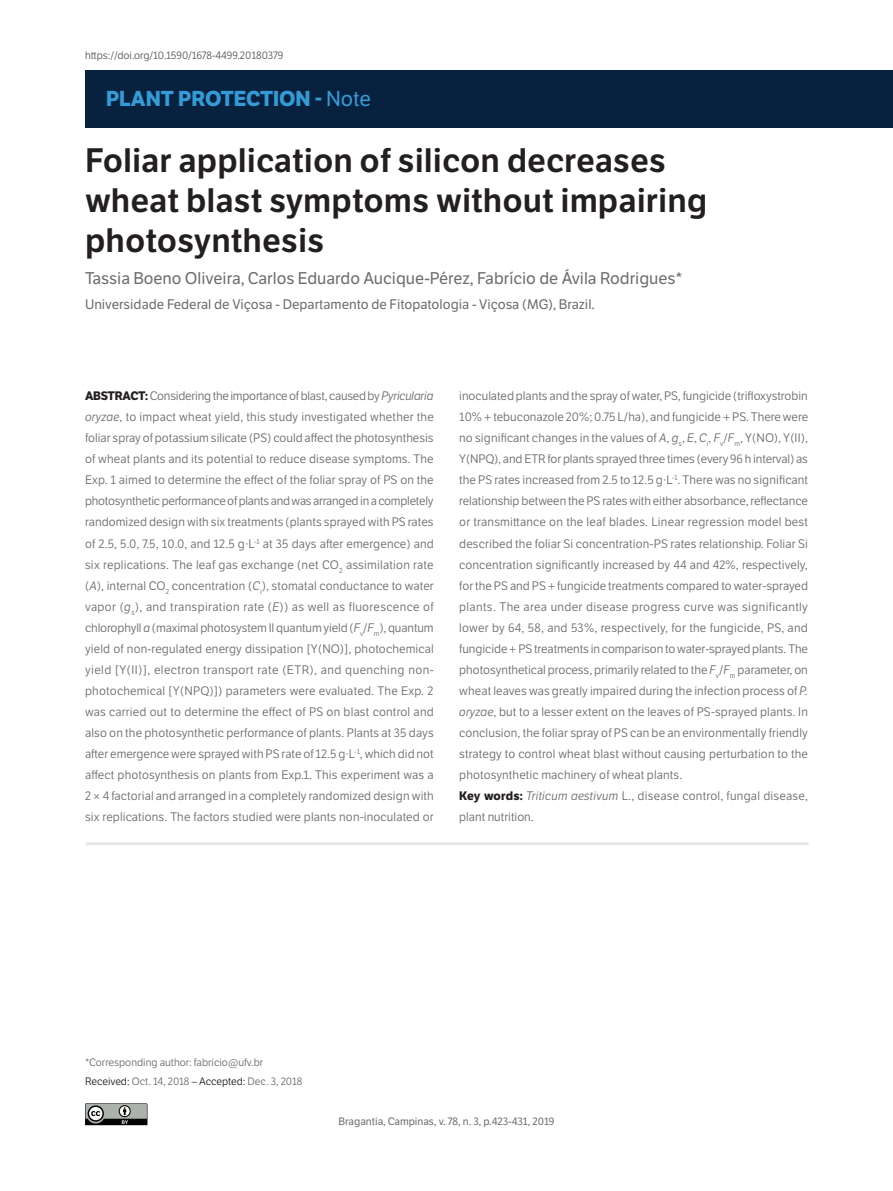
<style>
.page{position:relative;width:893px;height:1191px;background:#fff}
.page>*{position:absolute;margin:0;border:0;box-sizing:border-box;transform-origin:0 0}
.t1{font:600 33px/39.6px "LFT Etica";color:#231f20}
.t2{font:700 21px "LFT Etica";color:#359bd6}
.t3{font:16.5px "LFT Etica";color:#6c6d70}
.t4{font:13.5px "LFT Etica";color:#6c6d70}
.t5{font:12px/21px "LFT Etica";letter-spacing:.01em;color:#6c6d70;text-align:justify}
.t6{font:10.5px/18.9px "LFT Etica";color:#6c6d70}
.t7{font:10.5px "LFT Etica";color:#6c6d70}
.t8{font:10.5px "LFT Etica";color:#57585a}
.s1{font-weight:400}
.s2{font-weight:700;color:#231f20}
.s3{font-style:italic}
.s4{color:#231f20}
</style>
<div class="page">
<div style="left:85px;top:70px;width:808px;height:57px;background:#08213f"></div>
<hr style="left:86px;top:842px;width:723px;height:3px;background:#e6e7e9">
<svg style="left:85px;top:1103px;width:63px;height:23px"></svg>
<p class="t8" style="left:85px;top:50px;width:200px">https://doi.org/10.1590/1678-4499.20180379</p>
<h2 class="t2" style="left:106px;top:86px;width:266px">PLANT PROTECTION - <span class="s1">Note</span></h2>
<h1 class="t1" style="left:85px;top:141px;width:624px">Foliar application of silicon decreases wheat blast symptoms without impairing photosynthesis</h1>
<h3 class="t3" style="left:85px;top:268px;width:599px">Tassia Boeno Oliveira, Carlos Eduardo Aucique-Pérez, Fabrício de Ávila Rodrigues*</h3>
<p class="t4" style="left:85px;top:296px;width:511px">Universidade Federal de Viçosa - Departamento de Fitopatologia - Viçosa (MG), Brazil.</p>
<p class="t5" style="left:85px;top:386px;width:350px"><span class="s2">ABSTRACT:</span> Considering the importance of blast, caused by <span class="s3">Pyricularia oryzae</span>, to impact wheat yield, this study investigated whether the foliar spray of potassium silicate (PS) could affect the photosynthesis of wheat plants and its potential to reduce disease symptoms. The Exp. 1 aimed to determine the effect of the foliar spray of PS on the photosynthetic performance of plants and was arranged in a completely randomized design with six treatments (plants sprayed with PS rates of 2.5, 5.0, 7.5, 10.0, and 12.5 g∙L<sup>-1</sup> at 35 days after emergence) and six replications. The leaf gas exchange (net CO<sub>2</sub> assimilation rate (<span class="s3">A</span>), internal CO<sub>2</sub> concentration (<span class="s3">C</span><sub>i</sub>), stomatal conductance to water vapor (<span class="s3">g</span><sub>s</sub>), and transpiration rate (<span class="s3">E</span>)) as well as fluorescence of chlorophyll <span class="s3">a</span> (maximal photosystem II quantum yield (<span class="s3">F</span><sub>v</sub>/<span class="s3">F</span><sub>m</sub>), quantum yield of non-regulated energy dissipation [Y(NO)], photochemical yield [Y(II)], electron transport rate (ETR), and quenching non&shy;photochemical [Y(NPQ)]) parameters were evaluated. The Exp. 2 was carried out to determine the effect of PS on blast control and also on the photosynthetic performance of plants. Plants at 35 days after emergence were sprayed with PS rate of 12.5 g∙L<sup>-1</sup>, which did not affect photosynthesis on plants from Exp.1. This experiment was a 2 × 4 factorial and arranged in a completely randomized design with six replications. The factors studied were plants non-inoculated or</p>
<p class="t5" style="left:459px;top:386px;width:350px;text-align:left">inoculated plants and the spray of water, PS, fungicide (trifloxystrobin 10% + tebuconazole 20%; 0.75 L/ha), and fungicide + PS. There were no significant changes in the values of <span class="s3">A</span>, <span class="s3">g</span><sub>s</sub>, <span class="s3">E</span>, <span class="s3">C</span><sub>i</sub>, <span class="s3">F</span><sub>v</sub>/<span class="s3">F</span><sub>m</sub>, Y(NO), Y(II), Y(NPQ), and ETR for plants sprayed three times (every 96 h interval) as the PS rates increased from 2.5 to 12.5 g∙L<sup>-1</sup>. There was no significant relationship between the PS rates with either absorbance, reflectance or transmittance on the leaf blades. Linear regression model best described the foliar Si concentration-PS rates relationship. Foliar Si concentration significantly increased by 44 and 42%, respectively, for the PS and PS + fungicide treatments compared to water-sprayed plants. The area under disease progress curve was significantly lower by 64, 58, and 53%, respectively, for the fungicide, PS, and fungicide + PS treatments in comparison to water-sprayed plants. The photosynthetical process, primarily related to the <span class="s3">F</span><sub>v</sub>/<span class="s3">F</span><sub>m</sub> parameter, on wheat leaves was greatly impaired during the infection process of <span class="s3">P. oryzae</span>, but to a lesser extent on the leaves of PS-sprayed plants. In conclusion, the foliar spray of PS can be an environmentally friendly strategy to control wheat blast without causing perturbation to the photosynthetic machinery of wheat plants.<br><span class="s2">Key words:</span> <span class="s3">Triticum aestivum</span> L., disease control, fungal disease, plant nutrition.</p>
<p class="t6" style="left:85px;top:1052px;width:219px">*Corresponding author: fabricio@ufv.br<br><span class="s4">Received:</span> Oct. 14, 2018 <span class="s4">– Accepted:</span> Dec. 3, 2018</p>
<p class="t7" style="left:339px;top:1115px;width:217px">Bragantia, Campinas, v. 78, n. 3, p.423-431, 2019</p>
</div>
